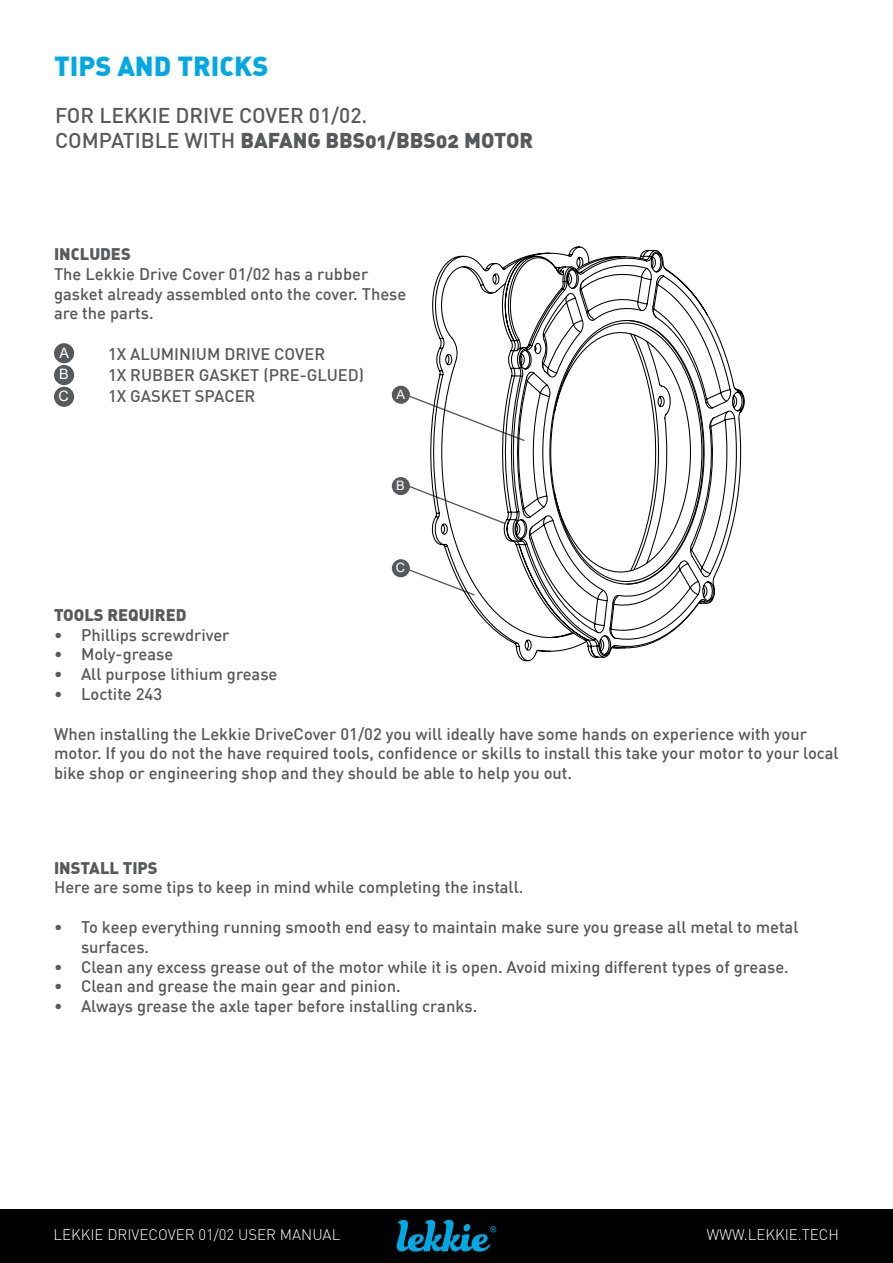
<style>
.page{position:relative;width:893px;height:1263px;background:#fff}
.page>*{position:absolute;margin:0;border:0;box-sizing:border-box;transform-origin:0 0}
.t1{font:27px "DIN Black Alternate";color:#00a8e4}
.t2{font:21px "DIN Black Alternate";color:#58595b}
.t3{font:500 21px "DIN";color:#58595b}
.t4{font:500 16.5px/19.8px "DIN";color:#58595b}
.t5{font:16.5px "DIN Black Alternate";color:#58595b}
.t6{font:300 15px "DIN";color:#fff}
.t7{font:14.4px/21.8px "Arial";color:#fff;text-align:justify}
.t8{font:12.9px "Arial";color:#fff}
.s1{font-family:"DIN";font-weight:500}
</style>
<div class="page">
<div style="left:0;top:1209px;width:893px;height:53px;background:#000101"></div>
<svg style="left:397px;top:1220px;width:99px;height:31px"></svg>
<div style="left:54px;top:343px;width:20px;height:20px;background:#58595b;border-radius:50%"></div>
<div style="left:54px;top:365px;width:20px;height:20px;background:#58595b;border-radius:50%"></div>
<div style="left:54px;top:387px;width:20px;height:20px;background:#58595b;border-radius:50%"></div>
<svg style="left:404px;top:486px;width:24px;height:9px"></svg>
<div style="left:392px;top:477px;width:18px;height:18px;background:#58595b;border-radius:50%"></div>
<svg style="left:410px;top:395px;width:18px;height:9px"></svg>
<div style="left:392px;top:386px;width:18px;height:18px;background:#58595b;border-radius:50%"></div>
<svg style="left:407px;top:569px;width:21px;height:9px"></svg>
<div style="left:392px;top:559px;width:18px;height:18px;background:#58595b;border-radius:50%"></div>
<svg style="left:428px;top:246px;width:157px;height:416px"></svg>
<svg style="left:712px;top:322px;width:33px;height:279px"></svg>
<svg style="left:500px;top:249px;width:166px;height:409px"></svg>
<svg style="left:502px;top:268px;width:210px;height:383px"></svg>
<h1 class="t1" style="left:54px;top:48px;width:216px">TIPS AND TRICKS</h1>
<p class="t3" style="left:55px;top:102px;width:314px">for lekkie Drive Cover 01/02.</p>
<p class="t2" style="left:55px;top:127px;width:480px"><span class="s1">Compatible with</span> BAFANG BBS01/BBS02 MOTOR</p>
<p class="t5" style="left:54px;top:243px;width:78px">INCLUDES</p>
<p class="t4" style="left:54px;top:263px;width:354px">The Lekkie Drive Cover 01/02 has a rubber gasket already assembled onto the cover. These are the parts.</p>
<p class="t4" style="left:108px;top:343px;width:257px;line-height:21px">1x aluminium Drive Cover<br>1x Rubber gasket (pre-glued)<br>1X GASKET</p>
<p class="t7" style="left:59px;top:342px;width:12px">A B c</p>
<p class="t8" style="left:397px;top:385px;width:10px">A</p>
<p class="t4" style="left:195px;top:386px;width:11px">SPACER</p>
<p class="t8" style="left:396px;top:477px;width:10px">B</p>
<p class="t8" style="left:396px;top:559px;width:10px">C</p>
<p class="t5" style="left:54px;top:604px;width:132px">TOOLS REQUIRED</p>
<p class="t4" style="left:54px;top:624px;width:177px">• Phillips screwdriver</p>
<p class="t4" style="left:54px;top:644px;width:121px">• M oly-grease</p>
<p class="t4" style="left:54px;top:664px;width:225px">• All purpose lithium grease</p>
<p class="t4" style="left:54px;top:683px;width:110px">• Loctite 243</p>
<p class="t4" style="left:54px;top:723px;width:786px">When installing the Lekkie DriveCover 01/02 you will ideally have some hands on experience with your motor. If you do not the have required tools, confidence or skills to install this take your motor to your local bike shop or engineering shop and they should be able to help you out.</p>
<p class="t5" style="left:54px;top:856px;width:79px">INSTALL TIPS</p>
<p class="t4" style="left:54px;top:877px;width:471px">Here are some tips to keep in mind while completing the install.</p>
<p class="t4" style="left:81px;top:916px;width:719px;text-indent:-27px">• To keep everything running smooth end easy to maintain make sure you grease all metal to metal surfaces.</p>
<p class="t4" style="left:54px;top:956px;width:736px">• Clean any excess grease out of the motor while it is open. Avoid mixing different types of grease.</p>
<p class="t4" style="left:54px;top:976px;width:348px">• Clean and grease the main gear and pinion.</p>
<p class="t4" style="left:54px;top:996px;width:425px">• Always grease the axle taper before installing cranks.</p>
<p class="t6" style="left:54px;top:1225px;width:288px">LEKKIE DRIVECOVER 01/02 USER MANUAL</p>
<p class="t6" style="left:707px;top:1225px;width:134px">WWW.LEKKIE.TECH</p>
</div>
